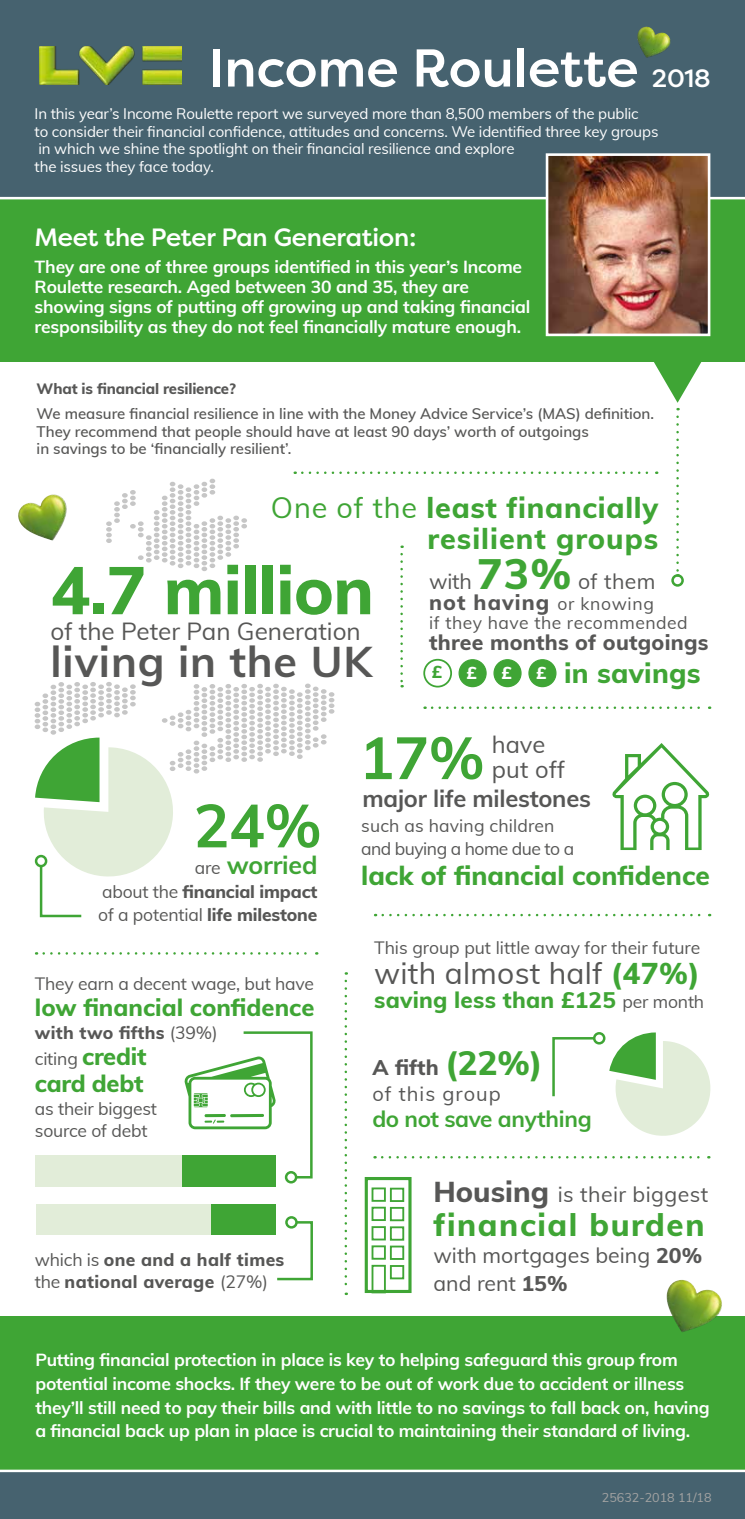
<style>
.page{position:relative;width:745px;height:1519px;background:#fff}
.page>*{position:absolute;margin:0;border:0;box-sizing:border-box;transform-origin:0 0}
.t1{font:800 66.38px "Muli";letter-spacing:-.01em;color:#3fa535}
.t2{font:700 60px "Muli";color:#3fa535}
.t3{font:700 58.62px "Muli";color:#3fa535}
.t4{font:500 53.12px "Filson Pro";color:#fff}
.t5{font:700 43px "Muli";letter-spacing:.02em;color:#575756}
.t6{font:800 31.25px "Muli";letter-spacing:.05em;color:#3fa535}
.t7{font:30px "Muli";letter-spacing:.01em;color:#575756}
.t8{font:800 28.75px/31.9px "Muli";letter-spacing:.025em;color:#3fa535;text-align:right}
.t9{font:800 27.5px "Muli";letter-spacing:.01em;color:#3fa535}
.t10{font:800 26.25px "Muli";color:#3fa535}
.t11{font:500 25px "Filson Pro";letter-spacing:-.01em;color:#fff}
.t12{font:700 25px "Muli";letter-spacing:-.01em;color:#3fa535}
.t13{font:24.25px "Muli";color:#575756}
.t14{font:800 23.75px "Muli";color:#3fa535}
.t15{font:700 23.75px "Muli";letter-spacing:-.01em;color:#575756}
.t16{font:23.75px/24.8px "Muli";letter-spacing:.01em;color:#575756}
.t17{font:800 22.5px "Muli";letter-spacing:.01em;color:#3fa535}
.t18{font:700 22.5px "Muli";letter-spacing:-.01em;color:#3fa535}
.t19{font:21.25px "Muli";letter-spacing:.02em;color:#575756}
.t20{font:800 21.25px "Muli";letter-spacing:.01em;color:#575756}
.t21{font:21.25px/27.5px "Muli";color:#575756}
.t22{font:800 21.25px "Muli";letter-spacing:.05em;color:#575756}
.t23{font:20px "Muli";letter-spacing:.05em;color:#575756}
.t24{font:700 17.5px/20px "Muli";letter-spacing:-.015em;color:#fff}
.t25{font:17.5px/22.5px "Muli";color:#575756}
.t26{font:800 17.5px/26.2px "Muli";letter-spacing:.02em;color:#575756}
.t27{font:800 17.5px/23.8px "Muli";letter-spacing:-.01em;color:#575756}
.t28{font:17.5px "Muli";letter-spacing:.03em;color:#575756}
.t29{font:800 17.25px "Muli";color:#fff}
.t30{font:800 17.25px "Muli";color:#3fa535}
.t31{font:15px/17.5px "Muli";letter-spacing:-.01em;color:#fff}
.t32{font:600 15px/17.5px "Muli";color:#575756}
.t33{font:800 15px "Muli";letter-spacing:-.01em;color:#575756}
.t34{font:12.5px "Muli";color:#a3a3a2}
.s1{font-size:25px}
.s2{font-weight:400}
.s3{font-weight:800;font-size:42.5px;color:#3fa535}
.s4{font-weight:400;font-size:17.5px}
.s5{font-size:17.25px;color:#fff}
.s6{font-weight:400;font-size:17.5px;color:#575756}
.s7{font-size:23.75px;color:#3fa535}
.s8{font-weight:800;color:#3fa535}
.s9{font-size:33.75px;color:#3fa535}
.s10{font-weight:800;font-size:28.75px}
.s11{font-weight:800}
</style>
<div class="page">
<svg style="left:35px;top:478px;width:299px;height:295px"></svg>
<div style="left:0;top:1315px;width:744px;height:156px;background:#3fa535"></div>
<div style="left:0;top:192px;width:744px;height:170px;background:#3fa535"></div>
<div style="left:0;top:0;width:744px;height:199px;background:#46626f"></div>
<img style="left:549px;top:157px;width:157px;height:175px">
<div style="left:545px;top:153px;width:165px;height:183px;border:3px solid #fff"></div>
<img style="left:39px;top:47px;width:142px;height:38px">
<img style="left:628px;top:27px;width:42px;height:39px">
<img style="left:652px;top:1280px;width:69px;height:52px">
<svg style="left:0;top:1469px;width:744px;height:49px;background:#4f6a75"></svg>
<svg style="left:302px;top:471px;width:354px;height:3px"></svg>
<img style="left:18px;top:494px;width:61px;height:57px">
<svg style="left:432px;top:706px;width:277px;height:3px"></svg>
<svg style="left:612px;top:743px;width:97px;height:107px"></svg>
<svg style="left:382px;top:913px;width:327px;height:3px"></svg>
<svg style="left:654px;top:362px;width:48px;height:48px"></svg>
<svg style="left:676px;top:417px;width:2px;height:155px"></svg>
<div style="left:671px;top:574px;width:12px;height:12px;border:2px solid #3fa535;border-radius:50%"></div>
<svg style="left:400px;top:554px;width:2px;height:133px"></svg>
<svg style="left:44px;top:952px;width:273px;height:2px"></svg>
<svg style="left:344px;top:980px;width:3px;height:314px"></svg>
<svg style="left:609px;top:1032px;width:102px;height:104px"></svg>
<svg style="left:552px;top:1035px;width:44px;height:62px"></svg>
<div style="left:592px;top:1032px;width:13px;height:12px;border:2px solid #3fa535;border-radius:50%"></div>
<svg style="left:382px;top:1156px;width:326px;height:2px"></svg>
<svg style="left:184px;top:1031px;width:129px;height:148px"></svg>
<div style="left:285px;top:1170px;width:12px;height:13px;border:2px solid #3fa535;border-radius:50%"></div>
<div style="left:35px;top:1155px;width:147px;height:31px;background:#e2edd9"></div>
<div style="left:182px;top:1155px;width:93px;height:31px;background:#3fa535"></div>
<svg style="left:274px;top:1219px;width:39px;height:62px"></svg>
<div style="left:285px;top:1216px;width:12px;height:12px;border:2px solid #3fa535;border-radius:50%"></div>
<div style="left:423px;top:659px;width:28px;height:28px;border:2px solid #3fa535;border-radius:50%"></div>
<div style="left:459px;top:659px;width:26px;height:27px;background:#3fa535;border-radius:50%"></div>
<div style="left:458px;top:659px;width:28px;height:28px;border:1px solid #3fa535;border-radius:50%"></div>
<div style="left:493px;top:659px;width:27px;height:27px;background:#3fa535;border-radius:50%"></div>
<div style="left:493px;top:659px;width:28px;height:28px;border:1px solid #3fa535;border-radius:50%"></div>
<div style="left:528px;top:659px;width:27px;height:27px;background:#3fa535;border-radius:50%"></div>
<div style="left:528px;top:659px;width:28px;height:28px;border:1px solid #3fa535;border-radius:50%"></div>
<div style="left:364px;top:1176px;width:47px;height:116px;border:3px solid #3fa535"></div>
<div style="left:371px;top:1187px;width:14px;height:14px;border:2px solid #3fa535"></div>
<div style="left:389px;top:1206px;width:15px;height:15px;border:2px solid #3fa535"></div>
<div style="left:371px;top:1206px;width:14px;height:14px;border:2px solid #3fa535"></div>
<div style="left:389px;top:1187px;width:15px;height:14px;border:2px solid #3fa535"></div>
<div style="left:371px;top:1226px;width:14px;height:14px;border:2px solid #3fa535"></div>
<div style="left:389px;top:1245px;width:15px;height:14px;border:2px solid #3fa535"></div>
<div style="left:371px;top:1245px;width:14px;height:14px;border:2px solid #3fa535"></div>
<div style="left:389px;top:1226px;width:15px;height:14px;border:2px solid #3fa535"></div>
<div style="left:389px;top:1264px;width:15px;height:15px;border:2px solid #3fa535"></div>
<div style="left:371px;top:1264px;width:14px;height:29px;border:2px solid #3fa535"></div>
<svg style="left:130px;top:702px;width:6px;height:4px"></svg>
<svg style="left:35px;top:737px;width:140px;height:181px"></svg>
<div style="left:36px;top:1204px;width:174px;height:30px;background:#e2edd9"></div>
<div style="left:210px;top:1204px;width:65px;height:30px;background:#3fa535"></div>
<h3 class="t4" style="left:208px;top:31px;width:503px">Income Roulette <span class="s1">2018</span></h3>
<p class="t31" style="left:35px;top:104px;width:625px">In this year’s Income Roulette report we surveyed more than 8,500 members of the public<br>to consider their financial confidence, attitudes and concerns. We identified three key groups in which we shine the spotlight on their financial resilience and explore<br>the issues they face today.</p>
<h3 class="t11" style="left:35px;top:219px;width:383px">Meet the Peter Pan Generation:</h3>
<p class="t24" style="left:35px;top:255px;width:497px">They are one of three groups identified in this year’s Income Roulette research. Aged between 30 and 35, they are showing signs of putting off growing up and taking financial responsibility as they do not feel financially mature enough.</p>
<p class="t33" style="left:37px;top:378px;width:201px">What is financial resilience?</p>
<p class="t32" style="left:37px;top:404px;width:618px">We measure financial resilience in line with the Money Advice Service’s (MAS) definition.<br>They recommend that people should have at least 90 days’ worth of outgoings<br>in savings to be ‘financially resilient’.</p>
<h3 class="t8" style="left:271px;top:490px;width:388px"><span class="s2">One of the</span> least financially resilient groups</h3>
<h1 class="t1" style="left:50px;top:541px;width:325px">4.7 million</h1>
<h3 class="t13" style="left:50px;top:613px;width:311px">of the Peter Pan Generation</h3>
<h3 class="t5" style="left:50px;top:630px;width:323px">living in the UK</h3>
<p class="t19" style="left:429px;top:566px;width:228px">with <span class="s3">73%</span> of them</p>
<p class="t22" style="left:429px;top:587px;width:226px">not having <span class="s4">or knowing</span></p>
<p class="t28" style="left:429px;top:610px;width:260px">if they have the recommended</p>
<p class="t20" style="left:429px;top:627px;width:281px">three months of outgoings</p>
<p class="t30" style="left:431px;top:659px;width:12px">£</p>
<p class="t29" style="left:466px;top:660px;width:12px">£</p>
<p class="t29" style="left:501px;top:660px;width:12px">£</p>
<h3 class="t9" style="left:536px;top:652px;width:166px"><span class="s5">£</span> in savings</h3>
<h2 class="t2" style="left:193px;top:782px;width:130px">24%</h2>
<h3 class="t12" style="left:195px;top:846px;width:124px"><span class="s6">are</span> worried</h3>
<p class="t27" style="left:98px;top:878px;width:221px"><span class="s2">about the</span> financial impact <span class="s2">of a potential</span> life milestone</p>
<p class="t25" style="left:35px;top:971px;width:280px">They earn a decent wage, but have</p>
<h3 class="t14" style="left:35px;top:990px;width:281px">low financial confidence</h3>
<p class="t26" style="left:35px;top:1018px;width:184px">with two fifths <span class="s2">(39%) citing</span> <span class="s7">credit</span></p>
<h3 class="t14" style="left:35px;top:1066px;width:110px">card debt</h3>
<p class="t25" style="left:35px;top:1096px;width:124px">as their biggest source of debt</p>
<p class="t26" style="left:35px;top:1247px;width:251px;line-height:22.5px"><span class="s2">which is</span> one and a half times <span class="s2">the</span> national average <span class="s2">(27%)</span></p>
<h3 class="t16" style="left:491px;top:731px;width:75px">have put off</h3>
<h3 class="t3" style="left:359px;top:715px;width:127px">17%</h3>
<p class="t25" style="left:361px;top:814px;width:214px">such as having children and buying a home due to a</p>
<h3 class="t10" style="left:361px;top:856px;width:350px">lack of financial confidence</h3>
<h3 class="t15" style="left:362px;top:781px;width:230px">major life milestones</h3>
<p class="t25" style="left:374px;top:935px;width:327px">This group put little away for their future</p>
<h3 class="t7" style="left:374px;top:951px;width:327px">with almost half <span class="s8">(47%)</span></h3>
<p class="t17" style="left:374px;top:983px;width:331px">saving less than £125 <span class="s6">per month</span></p>
<p class="t20" style="left:372px;top:1051px;width:171px">A fifth <span class="s9">(22%)</span></p>
<p class="t23" style="left:372px;top:1079px;width:130px">of this group</p>
<p class="t18" style="left:372px;top:1102px;width:221px">do not save anything</p>
<p class="t19" style="left:433px;top:1178px;width:276px"><span class="s10">Housing</span> is their biggest</p>
<h3 class="t6" style="left:433px;top:1201px;width:272px">financial burden</h3>
<p class="t21" style="left:433px;top:1240px;width:270px">with mortgages being <span class="s11">20% </span>and rent <span class="s11">15%</span></p>
<p class="t24" style="left:35px;top:1346px;width:675px;line-height:23.8px">Putting financial protection in place is key to helping safeguard this group from potential income shocks. If they were to be out of work due to accident or illness they’ll still need to pay their bills and with little to no savings to fall back on, having a financial back up plan in place is crucial to maintaining their standard of living.</p>
<p class="t34" style="left:601px;top:1488px;width:111px">25632-2018 11/18</p>
</div>
